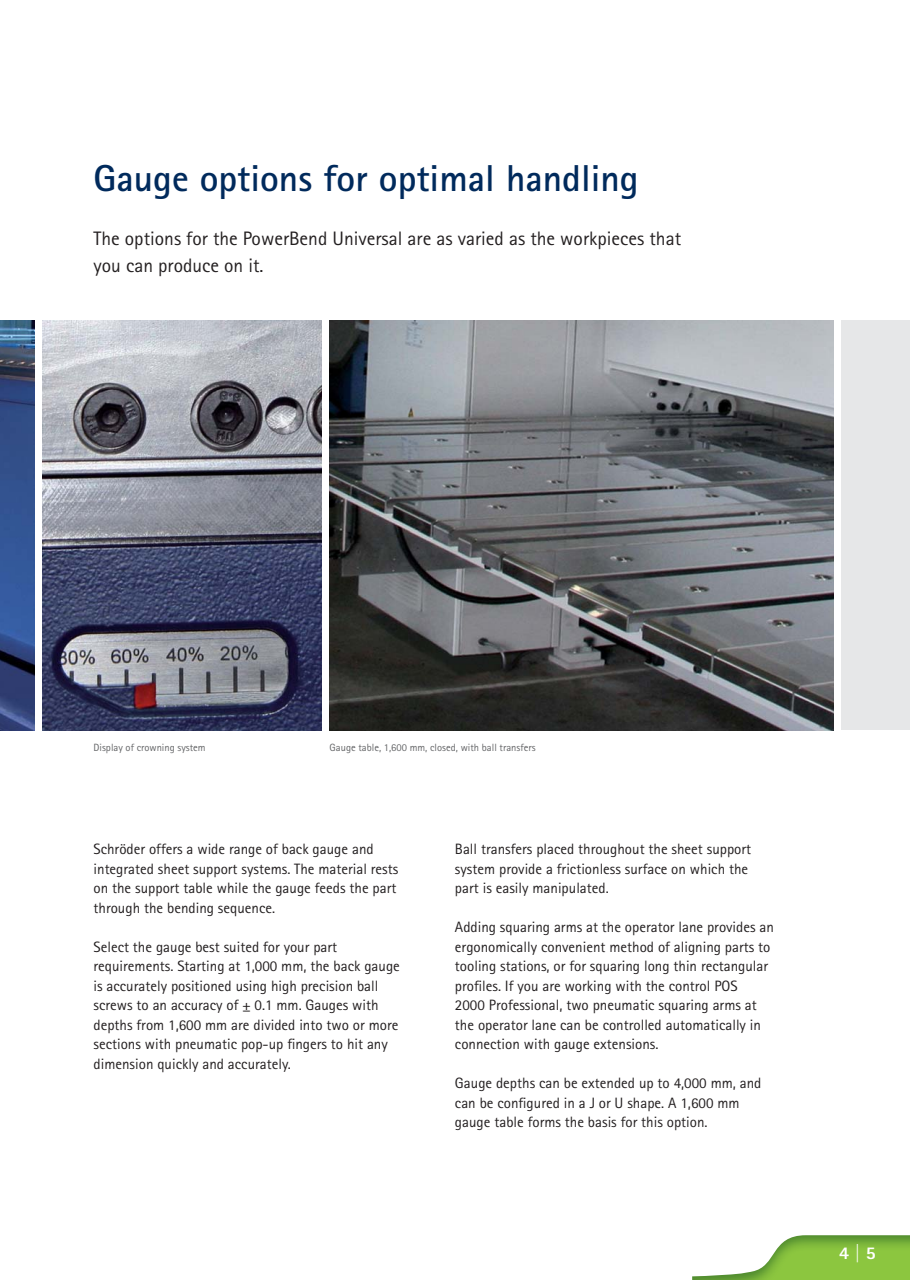
<style>
.page{position:relative;width:910px;height:1280px;background:#fff}
.page>*{position:absolute;margin:0;border:0;box-sizing:border-box;transform-origin:0 0}
.t1{font:700 37.5px "Agfa Rotis Sans Serif";color:#002a5c}
.t2{font:19.5px/27px "Agfa Rotis Sans Serif";color:#231f20}
.t3{font:800 18px "Agfa Rotis Sans Serif";color:#fff}
.t4{font:15px/19.5px "Agfa Rotis Sans Serif";color:#231f20}
.t5{font:10.5px "Agfa Rotis Sans Serif";color:#636466}
</style>
<div class="page">
<img style="left:692px;top:1235px;width:218px;height:45px">
<img style="left:43px;top:320px;width:278px;height:410px">
<div style="left:842px;top:320px;width:68px;height:410px;background:#e6e7e8"></div>
<img style="left:330px;top:320px;width:503px;height:410px">
<img style="left:0;top:320px;width:34px;height:410px">
<h1 class="t1" style="left:94px;top:164px;width:547px">Gauge options for optimal handling</h1>
<h2 class="t2" style="left:94px;top:227px;width:589px">The options for the PowerBend Universal are as varied as the workpieces that you can produce on it.</h2>
<p class="t5" style="left:94px;top:743px;width:114px">Display of crowning system</p>
<p class="t5" style="left:330px;top:743px;width:207px">Gauge table, 1,600 mm, closed, with ball transfers</p>
<p class="t4" style="left:94px;top:841px;width:306px">Schröder offers a wide range of back gauge and integrated sheet support systems. The material rests on the support table while the gauge feeds the part through the bending sequence.</p>
<p class="t4" style="left:94px;top:938px;width:308px">Select the gauge best suited for your part requirements. Starting at 1,000 mm, the back gauge is accurately positioned using high precision ball screws to an accuracy of ± 0.1 mm. Gauges with depths from 1,600 mm are divided into two or more sections with pneumatic pop-up fingers to hit any dimension quickly and accurately.</p>
<p class="t4" style="left:455px;top:841px;width:298px">Ball transfers placed throughout the sheet support system provide a frictionless surface on which the part is easily manipulated.</p>
<p class="t4" style="left:455px;top:919px;width:320px">Adding squaring arms at the operator lane provides an ergonomically convenient method of aligning parts to tooling stations, or for squaring long thin rectangular profiles. If you are working with the control POS<br>2000 Professional, two pneumatic squaring arms at the operator lane can be controlled automatically in connection with gauge extensions.</p>
<p class="t4" style="left:455px;top:1075px;width:308px">Gauge depths can be extended up to 4,000 mm, and can be configured in a J or U shape. A 1,600 mm gauge table forms the basis for this option.</p>
<p class="t3" style="left:839px;top:1242px;width:38px">4 | 5</p>
</div>
